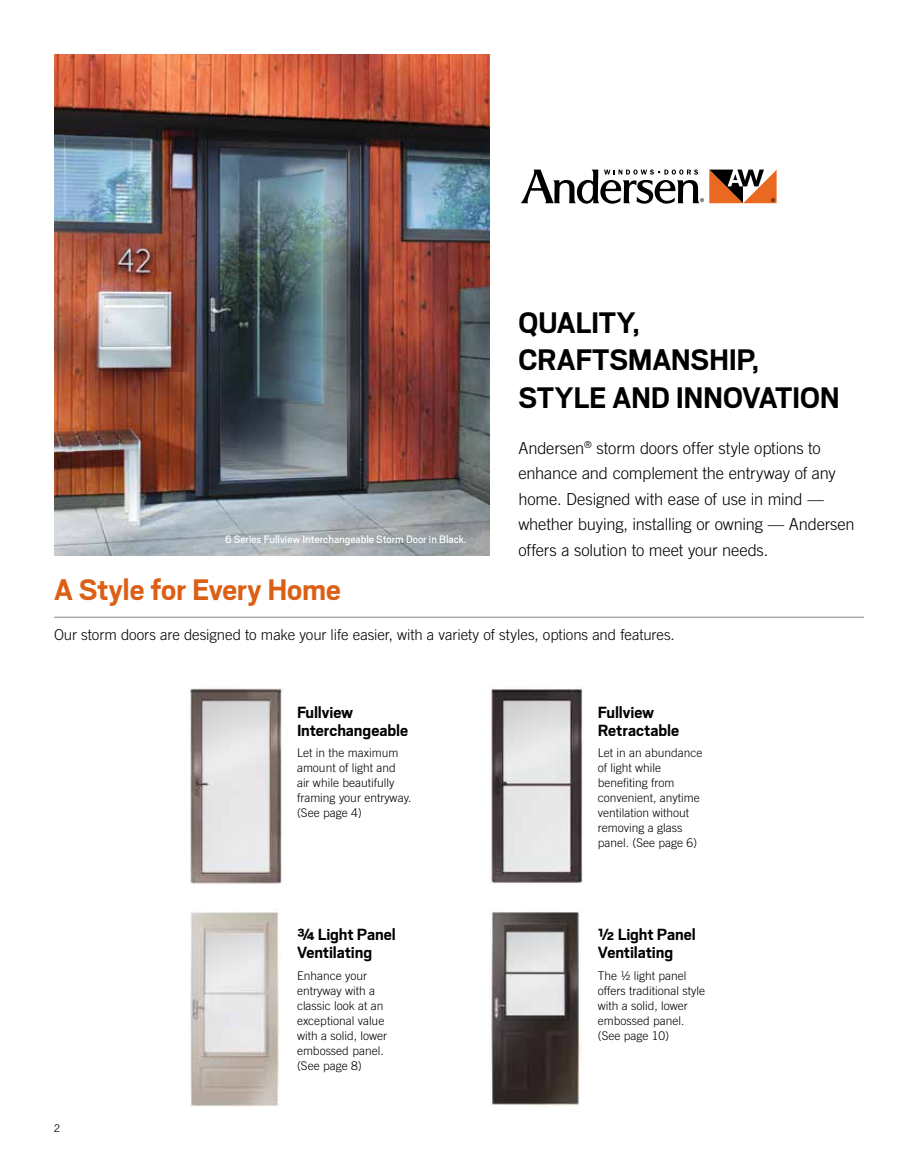
<style>
.page{position:relative;width:918px;height:1175px;background:#fff}
.page>*{position:absolute;margin:0;border:0;box-sizing:border-box;transform-origin:0 0}
.t1{font:700 33px/37.5px "Scout";letter-spacing:-.01em;color:#000}
.t2{font:700 33px "Scout";letter-spacing:-.005em;color:#db6015}
.t3{font:700 18px/18px "Scout";letter-spacing:-.005em;color:#000}
.t4{font:300 16.5px/25.5px "Trade Gothic LT Std";letter-spacing:-.01em;color:#000}
.t5{font:300 15px "Trade Gothic LT Std";letter-spacing:-.005em;color:#000}
.t6{font:300 12px/15px "Trade Gothic LT Std";color:#000}
.t7{font:12px "Scout";color:#fff}
.t8{font:10.5px "Trade Gothic LT Std";color:#000}
</style>
<div class="page">
<img style="left:54px;top:54px;width:436px;height:502px">
<svg style="left:521px;top:169px;width:256px;height:35px"></svg>
<img style="left:189px;top:687px;width:93px;height:198px">
<img style="left:491px;top:687px;width:92px;height:196px">
<img style="left:490px;top:909px;width:91px;height:196px">
<img style="left:190px;top:909px;width:90px;height:197px">
<hr style="left:54px;top:617px;width:810px;height:1px;background:#808285">
<p class="t7" style="left:225px;top:531px;width:243px">6 Series Fullview Interchangeable Storm Door in Black.</p>
<h1 class="t1" style="left:518px;top:302px;width:323px">QUALITY,<br>CRAFTSMANSHIP,<br>STYLE AND INNOVATION</h1>
<h3 class="t4" style="left:518px;top:435px;width:338px">Andersen<sup>®</sup> storm doors offer style options to enhance and complement the entryway of any home. Designed with ease of use in mind — whether buying, installing or owning — Andersen offers a solution to meet your needs.</h3>
<h1 class="t2" style="left:54px;top:568px;width:288px">A Style for Every Home</h1>
<p class="t5" style="left:54px;top:625px;width:622px">Our storm doors are designed to make your life easier, with a variety of styles, options and features.</p>
<p class="t8" style="left:54px;top:1121px;width:8px">2</p>
<h2 class="t3" style="left:297px;top:702px;width:113px">Fullview<br>Interchangeable</h2>
<p class="t6" style="left:297px;top:745px;width:116px">Let in the maximum amount of light and<br>air while beautifully framing your entryway. (See page 4)</p>
<h2 class="t3" style="left:297px;top:924px;width:100px">¾ Light Panel<br>Ventilating</h2>
<p class="t6" style="left:297px;top:967px;width:92px">Enhance your entryway with a classic look at an exceptional value with a solid, lower embossed panel. (See page 8)</p>
<h2 class="t3" style="left:598px;top:702px;width:83px">Fullview<br>Retractable</h2>
<p class="t6" style="left:598px;top:745px;width:106px">Let in an abundance of light while benefiting from convenient, anytime ventilation without removing a glass panel. (See page 6)</p>
<h2 class="t3" style="left:598px;top:924px;width:99px">½ Light Panel<br>Ventilating</h2>
<p class="t6" style="left:598px;top:967px;width:109px">The ½ light panel offers traditional style with a solid, lower embossed panel. (See page 10)</p>
</div>
